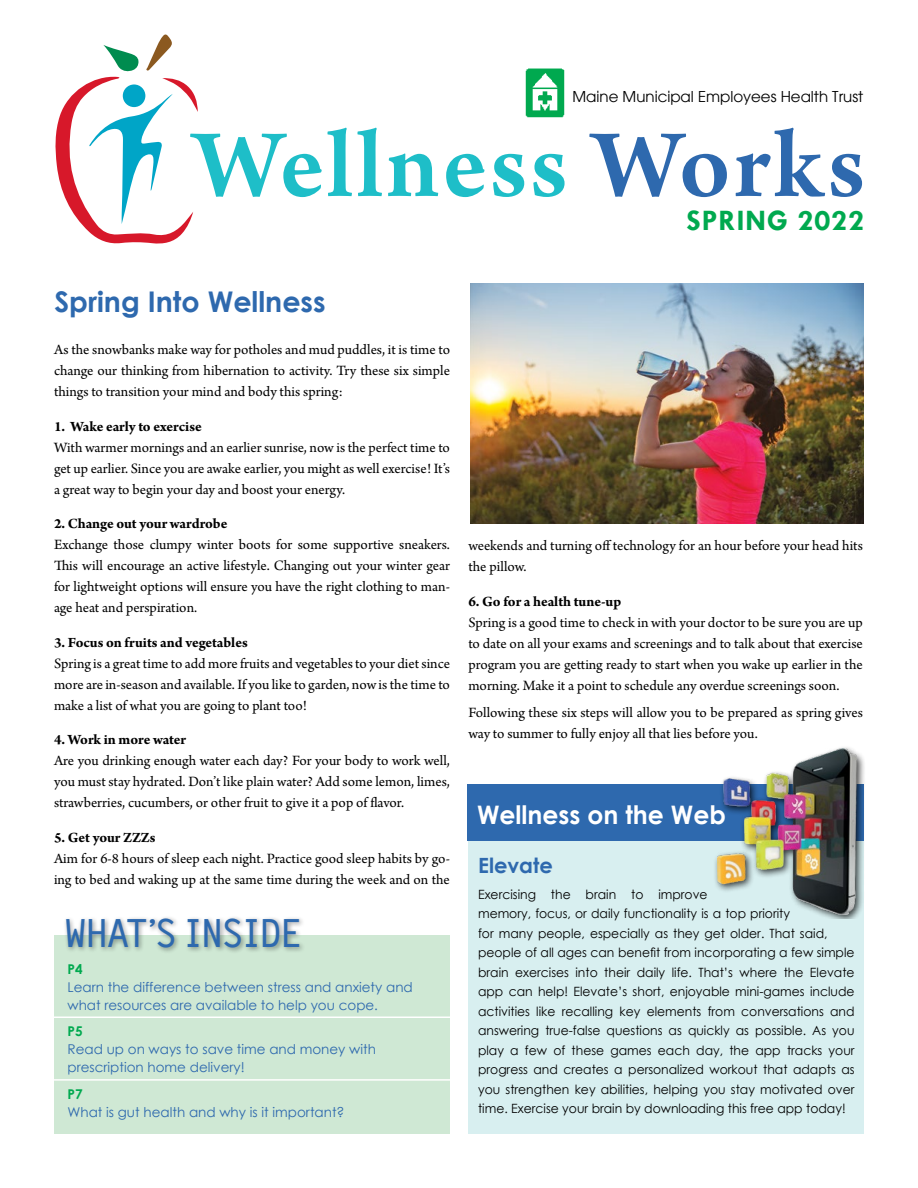
<style>
.page{position:relative;width:918px;height:1188px;background:#fff}
.page>*{position:absolute;margin:0;border:0;box-sizing:border-box;transform-origin:0 0}
.Body_Text-MMEHT_NL{font:600 102px "Arno Pro";letter-spacing:.025em;color:#1ebec8}
.t1{font:700 38.85px "Letter Gothic";letter-spacing:.01em;color:#2e69ae}
.Body_Text-MMEHT_NL-2{font:700 30px "Tw Cen";letter-spacing:.03em;color:#00a94f}
.Headline-MMEHT_NL{font:700 28.5px "Century Gothic";color:#2e69ae}
.Subhead-MMEHT_NL-BLU{font:700 25.5px "Century Gothic";color:#fff}
.App_for_That_Text{font:700 21px "Century Gothic";color:#2e69ae}
.Body_Text-MMEHT_NL-3{font:15px/21px "Arno Pro";color:#000;text-align:justify}
.Body_Text-MMEHT_NL-4{font:700 15px "Arno Pro";letter-spacing:-.005em;color:#000}
.t2{font:15px "Avant Garde";color:#000}
.WHAT_S_INSIDE_text{font:13.5px/18px "Century Gothic";color:#2e69ae}
.App_for_That_Text-2{font:12.75px/19.5px "Century Gothic";color:#000}
.s1{color:#2e69ae}
.s2{font-weight:700;color:#00a94f}
</style>
<div class="page">
<img style="left:525px;top:68px;width:39px;height:49px">
<svg style="left:56px;top:34px;width:142px;height:210px"></svg>
<div style="left:123px;top:84px;width:22px;height:23px;background:#00a5c7;border-radius:50%"></div>
<div style="left:54px;top:935px;width:396px;height:199px;background:#cfe8d4"></div>
<div style="left:64px;top:915px;width:242px;height:39px;background:#000;opacity:.4"></div>
<div style="left:468px;top:793px;width:396px;height:341px;background:#d8eff0"></div>
<div style="left:467px;top:784px;width:396px;height:56px;background:#2e69ae"></div>
<div style="left:713px;top:745px;width:153px;height:174px;background:#000;opacity:.75"></div>
<img style="left:717px;top:749px;width:139px;height:165px">
<hr style="left:47px;top:1017px;width:406px;height:1px;background:#fff">
<hr style="left:47px;top:1079px;width:413px;height:2px;background:#fff">
<img style="left:471px;top:284px;width:393px;height:240px">
<p class="t2" style="left:573px;top:88px;width:292px">Maine Municipal Employees Health Trust</p>
<p class="Body_Text-MMEHT_NL" style="left:193px;top:106px;width:674px">Wellness <span class="s1">Works</span></p>
<p class="Body_Text-MMEHT_NL-2" style="left:687px;top:202px;width:179px">SPRING 2022</p>
<p class="Headline-MMEHT_NL" style="left:54px;top:280px;width:273px">Spring Into Wellness</p>
<p class="Body_Text-MMEHT_NL-3" style="left:54px;top:340px;width:398px">As the snowbanks make way for potholes and mud puddles, it is time to change our thinking from hibernation to activity. Try these six simple things to transition your mind and body this spring:</p>
<p class="Body_Text-MMEHT_NL-4" style="left:54px;top:418px;width:149px">1. Wake early to exercise</p>
<p class="Body_Text-MMEHT_NL-3" style="left:54px;top:438px;width:398px">With warmer mornings and an earlier sunrise, now is the perfect time to get up earlier. Since you are awake earlier, you might as well exercise! It’s a great way to begin your day and boost your energy.</p>
<p class="Body_Text-MMEHT_NL-4" style="left:54px;top:515px;width:175px">2. Change out your wardrobe</p>
<p class="Body_Text-MMEHT_NL-3" style="left:54px;top:535px;width:397px">Exchange those clumpy winter boots for some supportive sneakers.<br>This will encourage an active lifestyle. Changing out your winter gear for lightweight options will ensure you have the right clothing to man&shy;age heat and perspiration.</p>
<p class="Body_Text-MMEHT_NL-4" style="left:54px;top:634px;width:195px">3. Focus on fruits and vegetables</p>
<p class="Body_Text-MMEHT_NL-3" style="left:54px;top:654px;width:398px">Spring is a great time to add more fruits and vegetables to your diet since more are in-season and available. If you like to garden, now is the time to make a list of what you are going to plant too!</p>
<p class="Body_Text-MMEHT_NL-4" style="left:54px;top:731px;width:134px">4. Work in more water</p>
<p class="Body_Text-MMEHT_NL-3" style="left:54px;top:751px;width:398px">Are you drinking enough water each day? For your body to work well, you must stay hydrated. Don’t like plain water? Add some lemon, limes, strawberries, cucumbers, or other fruit to give it a pop of flavor.</p>
<p class="Body_Text-MMEHT_NL-4" style="left:54px;top:829px;width:103px">5. Get your ZZZs</p>
<p class="Body_Text-MMEHT_NL-3" style="left:54px;top:849px;width:397px">Aim for 6-8 hours of sleep each night. Practice good sleep habits by go&shy;ing to bed and waking up at the same time during the week and on the</p>
<p class="t1" style="left:66px;top:909px;width:237px">WHAT’S INSIDE</p>
<p class="WHAT_S_INSIDE_text" style="left:68px;top:960px;width:347px"><span class="s2">P4<br></span>Learn the difference between stress and anxiety and what resources are available to help you cope.</p>
<p class="WHAT_S_INSIDE_text" style="left:68px;top:1022px;width:310px"><span class="s2">P5<br></span>Read up on ways to save time and money with prescription home delivery!</p>
<p class="WHAT_S_INSIDE_text" style="left:68px;top:1085px;width:279px"><span class="s2">P7<br></span>What is gut health and why is it important?</p>
<p class="Body_Text-MMEHT_NL-3" style="left:468px;top:536px;width:396px">weekends and turning off technology for an hour before your head hits the pillow.</p>
<p class="Body_Text-MMEHT_NL-4" style="left:468px;top:592px;width:155px">6. Go for a health tune-up</p>
<p class="Body_Text-MMEHT_NL-3" style="left:468px;top:612px;width:396px">Spring is a good time to check in with your doctor to be sure you are up to date on all your exams and screenings and to talk about that exercise program you are getting ready to start when you wake up earlier in the morning. Make it a point to schedule any overdue screenings soon.</p>
<p class="Body_Text-MMEHT_NL-3" style="left:468px;top:703px;width:396px">Following these six steps will allow you to be prepared as spring gives way to summer to fully enjoy all that lies before you.</p>
<p class="Subhead-MMEHT_NL-BLU" style="left:477px;top:796px;width:250px">Wellness on the Web</p>
<p class="App_for_That_Text" style="left:478px;top:849px;width:76px">Elevate</p>
<p class="App_for_That_Text-2" style="left:478px;top:884px;width:378px">Exercising the brain to improve<br>memory, focus, or daily functionality is a top priority<br>for many people, especially as they get older. That said, people of all ages can benefit from incorporating a few simple brain exercises into their daily life. That’s where the Elevate app can help! Elevate’s short, enjoyable mini-games include activities like recalling key elements from conversations and answering true-false questions as quickly as possible. As you play a few of these games each day, the app tracks your progress and creates a personalized workout that adapts as you strengthen key abilities, helping you stay motivated over time. Exercise your brain by downloading this free app today!</p>
</div>
